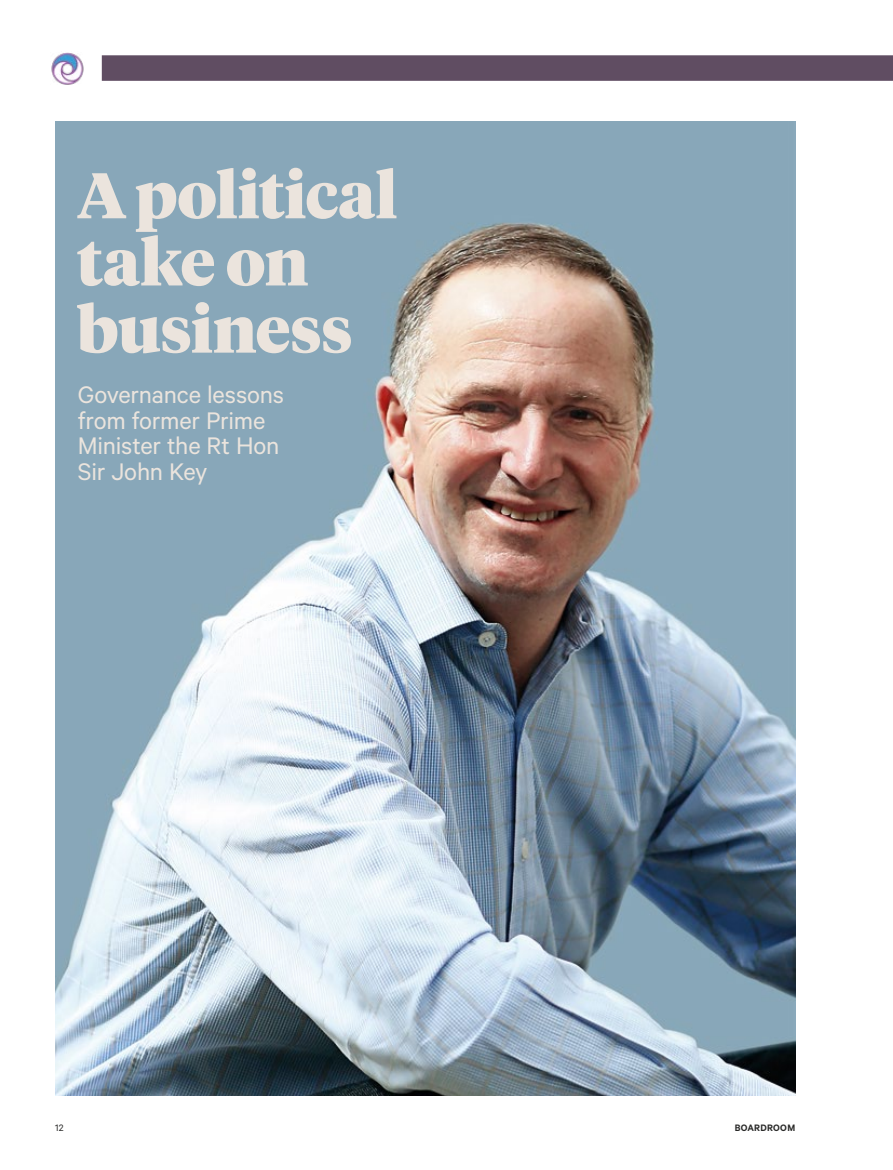
<style>
.page{position:relative;width:893px;height:1170px;background:#fff}
.page>*{position:absolute;margin:0;border:0;box-sizing:border-box;transform-origin:0 0}
.t1{font:900 64.2px/67.2px "Tiempos Headline";letter-spacing:-.005em;color:#ebe4dd}
.t2{font:27px/25.5px "Calibre";letter-spacing:-.005em;color:#ebe4dd}
.t3{font:600 10.5px "Calibre";letter-spacing:.025em;color:#282827}
.t4{font:10.5px "Calibre";color:#282827}
</style>
<div class="page">
<div style="left:102px;top:55px;width:791px;height:26px;background:#604d62"></div>
<img style="left:55px;top:121px;width:740px;height:974px">
<img style="left:51px;top:52px;width:33px;height:33px">
<h1 class="t1" style="left:77px;top:159px;width:322px">A political take on business</h1>
<p class="t2" style="left:78px;top:381px;width:208px">Governance lessons from former Prime<br>Minister the Rt Hon<br>Sir John Key</p>
<p class="t4" style="left:55px;top:1121px;width:10px">12</p>
<p class="t3" style="left:735px;top:1121px;width:62px">BOARDROOM</p>
</div>
